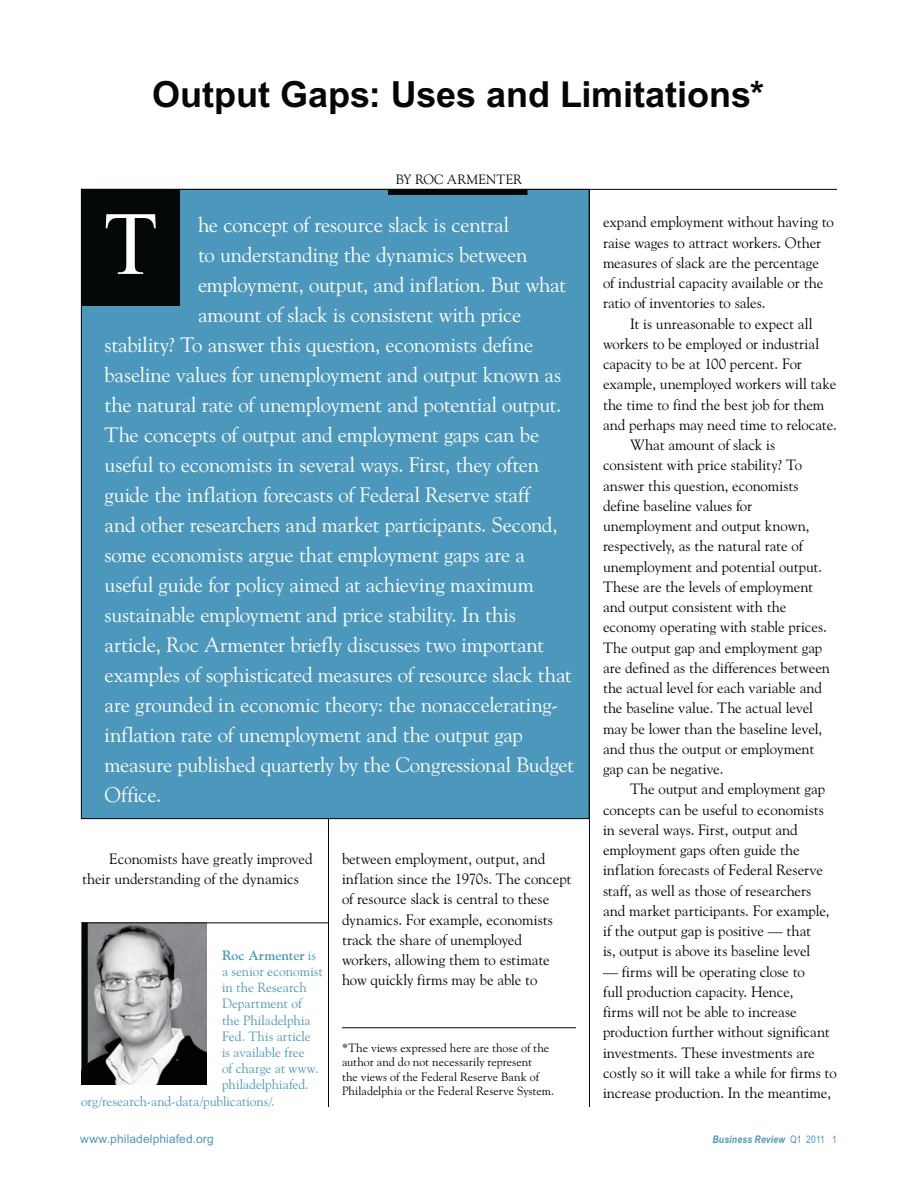
<style>
.page{position:relative;width:918px;height:1188px;background:#fff}
.page>*{position:absolute;margin:0;border:0;box-sizing:border-box;transform-origin:0 0}
.t1{font:90px "Times New Roman";color:#fff}
.t2{font:700 36px "Arial";color:#030806}
.t3{font:21px "Goudy Old Style BT";letter-spacing:-.015em;color:#fff}
.t4{font:15px/20.2px "Goudy Old Style BT";letter-spacing:-.01em;color:#030806}
.t5{font:13.5px "Goudy Old Style BT";color:#4c98bc}
.t6{font:700 13.5px "Goudy Old Style BT";color:#4c98bc}
.t7{font:13.5px "Goudy Old Style BT";letter-spacing:.01em;color:#030806}
.t8{font:12px/14.4px "Goudy Old Style BT";color:#030806}
.t9{font:12px "Arial";letter-spacing:.01em;color:#4c98bc}
.t10{font:italic 700 10.5px "Arial Narrow";letter-spacing:.02em;color:#4c98bc}
.s1{font-weight:400}
.s2{font-weight:400;font-style:normal}
</style>
<div class="page">
<hr style="left:328px;top:189px;width:1px;height:918px;background:#030806">
<div style="left:81px;top:189px;width:508px;height:630px;background:#4c98bc"></div>
<div style="left:81px;top:189px;width:99px;height:117px;background:#030806"></div>
<hr style="left:81px;top:189px;width:756px;height:1px;background:#030806">
<div style="left:388px;top:189px;width:140px;height:6px;background:#030806"></div>
<img style="left:81px;top:923px;width:126px;height:162px">
<hr style="left:82px;top:923px;width:246px;height:1px;background:#030806">
<div style="left:82px;top:923px;width:6px;height:162px;background:#030806"></div>
<hr style="left:589px;top:189px;width:1px;height:918px;background:#030806">
<hr style="left:342px;top:1027px;width:234px;height:1px;background:#030806">
<h2 class="t2" style="left:152px;top:74px;width:613px">Output Gaps: Uses and Limitations*</h2>
<p class="t7" style="left:396px;top:174px;width:128px">BY ROC ARMENTER</p>
<h1 class="t1" style="left:103px;top:190px;width:56px">T</h1>
<h3 class="t3" style="left:198px;top:216px;width:313px">he concept of resource slack is central</h3>
<h3 class="t3" style="left:198px;top:246px;width:331px">to understanding the dynamics between</h3>
<h3 class="t3" style="left:198px;top:276px;width:369px">employment, output, and inflation. But what</h3>
<h3 class="t3" style="left:198px;top:306px;width:325px">amount of slack is consistent with price</h3>
<h3 class="t3" style="left:105px;top:336px;width:430px">stability? To answer this question, economists define</h3>
<h3 class="t3" style="left:105px;top:366px;width:458px">baseline values for unemployment and output known as</h3>
<h3 class="t3" style="left:105px;top:396px;width:458px">the natural rate of unemployment and potential output.</h3>
<h3 class="t3" style="left:105px;top:426px;width:436px">The concepts of output and employment gaps can be</h3>
<h3 class="t3" style="left:105px;top:456px;width:436px">useful to economists in several ways. First, they often</h3>
<h3 class="t3" style="left:105px;top:486px;width:427px">guide the inflation forecasts of Federal Reserve staff</h3>
<h3 class="t3" style="left:105px;top:516px;width:454px">and other researchers and market participants. Second,</h3>
<h3 class="t3" style="left:105px;top:546px;width:422px">some economists argue that employment gaps are a</h3>
<h3 class="t3" style="left:105px;top:577px;width:431px">useful guide for policy aimed at achieving maximum</h3>
<h3 class="t3" style="left:105px;top:607px;width:413px">sustainable employment and price stability. In this</h3>
<h3 class="t3" style="left:105px;top:637px;width:441px">article, Roc Armenter briefly discusses two important</h3>
<h3 class="t3" style="left:105px;top:667px;width:469px">examples of sophisticated measures of resource slack that</h3>
<h3 class="t3" style="left:105px;top:697px;width:455px">are grounded in economic theory: the nonaccelerating-</h3>
<h3 class="t3" style="left:105px;top:727px;width:420px">inflation rate of unemployment and the output gap</h3>
<h3 class="t3" style="left:105px;top:757px;width:471px">measure published quarterly by the Congressional Budget</h3>
<h3 class="t3" style="left:105px;top:787px;width:58px">Office.</h3>
<p class="t4" style="left:82px;top:850px;width:232px;text-indent:27px">Economists have greatly improved their understanding of the dynamics</p>
<p class="t6" style="left:222px;top:950px;width:96px">Roc Armenter <span class="s1">is</span></p>
<p class="t5" style="left:222px;top:966px;width:102px">a senior economist</p>
<p class="t5" style="left:222px;top:982px;width:86px">in the Research</p>
<p class="t5" style="left:222px;top:998px;width:81px">Department of</p>
<p class="t5" style="left:222px;top:1015px;width:90px">the Philadelphia</p>
<p class="t5" style="left:222px;top:1031px;width:90px">Fed. This article</p>
<p class="t5" style="left:222px;top:1047px;width:84px">is available free</p>
<p class="t5" style="left:222px;top:1063px;width:98px">of charge at www.</p>
<p class="t5" style="left:222px;top:1079px;width:88px">philadelphiafed.</p>
<p class="t5" style="left:81px;top:1096px;width:195px">org/research-and-data/publications/.</p>
<p class="t4" style="left:342px;top:850px;width:231px">between employment, output, and inflation since the 1970s. The concept of resource slack is central to these dynamics. For example, economists track the share of unemployed workers, allowing them to estimate how quickly firms may be able to</p>
<p class="t8" style="left:342px;top:1042px;width:213px">*The views expressed here are those of the author and do not necessarily represent<br>the views of the Federal Reserve Bank of Philadelphia or the Federal Reserve System.</p>
<p class="t4" style="left:603px;top:213px;width:233px">expand employment without having to raise wages to attract workers. Other measures of slack are the percentage of industrial capacity available or the ratio of inventories to sales.</p>
<p class="t4" style="left:630px;top:314px;width:184px">It is unreasonable to expect all</p>
<p class="t4" style="left:603px;top:335px;width:218px">workers to be employed or industrial</p>
<p class="t4" style="left:603px;top:355px;width:201px">capacity to be at 100 percent. For</p>
<p class="t4" style="left:603px;top:375px;width:235px">example, unemployed workers will take</p>
<p class="t4" style="left:603px;top:395px;width:223px">the time to find the best job for them</p>
<p class="t4" style="left:603px;top:416px;width:235px">and perhaps may need time to relocate.</p>
<p class="t4" style="left:630px;top:436px;width:147px">What amount of slack is</p>
<p class="t4" style="left:603px;top:456px;width:201px">consistent with price stability? To</p>
<p class="t4" style="left:603px;top:476px;width:197px">answer this question, economists</p>
<p class="t4" style="left:603px;top:497px;width:151px">define baseline values for</p>
<p class="t4" style="left:603px;top:517px;width:208px">unemployment and output known,</p>
<p class="t4" style="left:603px;top:537px;width:201px">respectively, as the natural rate of</p>
<p class="t4" style="left:603px;top:557px;width:221px">unemployment and potential output.</p>
<p class="t4" style="left:603px;top:578px;width:212px">These are the levels of employment</p>
<p class="t4" style="left:603px;top:598px;width:185px">and output consistent with the</p>
<p class="t4" style="left:603px;top:618px;width:225px">economy operating with stable prices.</p>
<p class="t4" style="left:603px;top:638px;width:221px">The output gap and employment gap</p>
<p class="t4" style="left:603px;top:659px;width:228px">are defined as the differences between</p>
<p class="t4" style="left:603px;top:679px;width:221px">the actual level for each variable and</p>
<p class="t4" style="left:603px;top:699px;width:211px">the baseline value. The actual level</p>
<p class="t4" style="left:603px;top:719px;width:221px">may be lower than the baseline level,</p>
<p class="t4" style="left:603px;top:740px;width:213px">and thus the output or employment</p>
<p class="t4" style="left:603px;top:760px;width:122px">gap can be negative.</p>
<p class="t4" style="left:630px;top:780px;width:197px">The output and employment gap</p>
<p class="t4" style="left:603px;top:800px;width:222px">concepts can be useful to economists</p>
<p class="t4" style="left:603px;top:821px;width:196px">in several ways. First, output and</p>
<p class="t4" style="left:603px;top:841px;width:198px">employment gaps often guide the</p>
<p class="t4" style="left:603px;top:861px;width:222px">inflation forecasts of Federal Reserve</p>
<p class="t4" style="left:603px;top:881px;width:210px">staff, as well as those of researchers</p>
<p class="t4" style="left:603px;top:902px;width:228px">and market participants. For example,</p>
<p class="t4" style="left:603px;top:922px;width:210px">if the output gap is positive — that</p>
<p class="t4" style="left:603px;top:942px;width:209px">is, output is above its baseline level</p>
<p class="t4" style="left:603px;top:962px;width:235px">— firms will be operating close to<br>full production capacity. Hence,<br>firms will not be able to increase production further without significant investments. These investments are costly so it will take a while for firms to increase production. In the meantime,</p>
<p class="t9" style="left:80px;top:1134px;width:135px">www.philadelphiafed.org</p>
<p class="t10" style="left:712px;top:1133px;width:126px">Business Review <span class="s2">Q1 2011 1</span></p>
</div>
